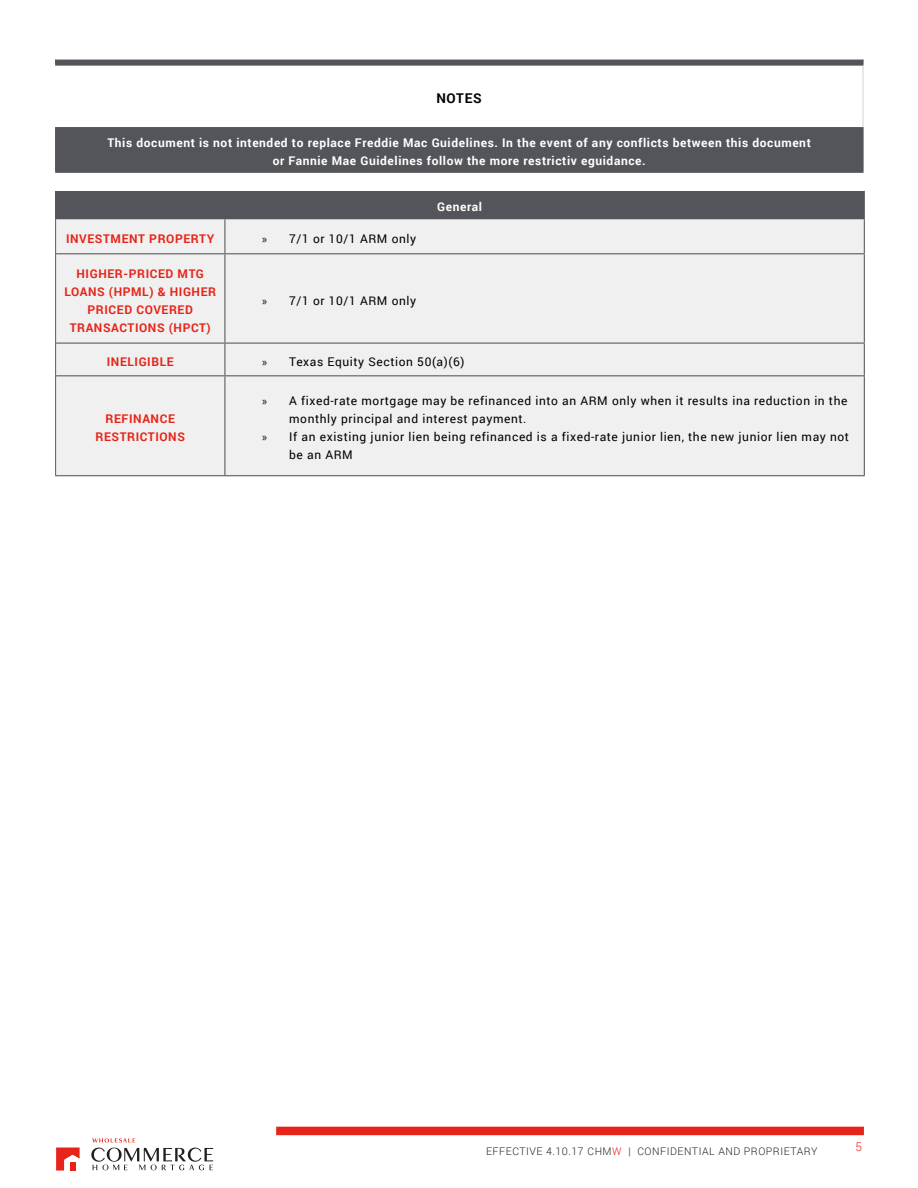
<style>
.page{position:relative;width:918px;height:1188px;background:#fff}
.page>*{position:absolute;margin:0;border:0;box-sizing:border-box;transform-origin:0 0}
.t1{font:700 13.5px "Roboto";letter-spacing:.05em;color:#000}
.t2{font:12px "Roboto";letter-spacing:.05em;color:#000}
.t3{font:700 12px/18px "Roboto";letter-spacing:.05em;color:#fff;text-align:center}
.t4{font:700 12px/18px "Roboto";letter-spacing:.05em;color:#e72419;text-align:center}
.t5{font:300 12px "Roboto";color:#e72419}
.t6{font:300 10.5px "Roboto";letter-spacing:.05em;color:#231f20}
.s1{font-family:"Myriad Pro"}
.s2{color:#e72419}
</style>
<div class="page">
<div style="left:276px;top:1127px;width:588px;height:8px;background:#e72419"></div>
<svg style="left:56px;top:1148px;width:24px;height:23px"></svg>
<div style="left:70px;top:1162px;width:6px;height:9px;background:#e72419"></div>
<svg style="left:91px;top:1138px;width:122px;height:32px"></svg>
<div style="left:56px;top:60px;width:806px;height:112px;background:#54555a"></div>
<div style="left:56px;top:65px;width:807px;height:63px;background:#fff"></div>
<hr style="left:55px;top:65px;width:809px;height:1px;background:#54555a">
<hr style="left:55px;top:127px;width:809px;height:1px;background:#54555a">
<hr style="left:55px;top:128px;width:1px;height:44px;background:#54555a">
<hr style="left:55px;top:172px;width:809px;height:1px;background:#54555a">
<hr style="left:862px;top:128px;width:2px;height:44px;background:#54555a">
<hr style="left:862px;top:66px;width:2px;height:61px;background:#d9d9d9">
<div style="left:56px;top:191px;width:808px;height:28px;background:#54555a"></div>
<div style="left:56px;top:219px;width:808px;height:256px;background:#f0f0f0"></div>
<svg style="left:864px;top:191px;width:1px;height:28px"></svg>
<hr style="left:224px;top:219px;width:1px;height:34px;background:#54555a">
<hr style="left:864px;top:219px;width:1px;height:34px;background:#54555a">
<hr style="left:56px;top:253px;width:169px;height:1px;background:#54555a">
<hr style="left:225px;top:253px;width:640px;height:1px;background:#54555a">
<hr style="left:224px;top:254px;width:1px;height:89px;background:#54555a">
<hr style="left:864px;top:254px;width:1px;height:89px;background:#54555a">
<hr style="left:56px;top:343px;width:169px;height:1px;background:#54555a">
<hr style="left:225px;top:343px;width:640px;height:1px;background:#54555a">
<hr style="left:224px;top:344px;width:1px;height:31px;background:#54555a">
<hr style="left:864px;top:344px;width:1px;height:31px;background:#54555a">
<hr style="left:56px;top:375px;width:169px;height:1px;background:#54555a">
<hr style="left:225px;top:375px;width:640px;height:1px;background:#54555a">
<hr style="left:224px;top:376px;width:1px;height:99px;background:#54555a">
<hr style="left:864px;top:376px;width:1px;height:99px;background:#54555a">
<hr style="left:55px;top:475px;width:170px;height:1px;background:#54555a">
<hr style="left:225px;top:475px;width:640px;height:1px;background:#54555a">
<hr style="left:55px;top:219px;width:1px;height:35px;background:#636366">
<hr style="left:55px;top:254px;width:1px;height:89px;background:#636366">
<hr style="left:55px;top:343px;width:1px;height:33px;background:#636366">
<hr style="left:55px;top:376px;width:1px;height:99px;background:#636366">
<p class="t1" style="left:436px;top:89px;width:47px">NOTES</p>
<p class="t3" style="left:107px;top:133px;width:705px">This document is not intended to replace Freddie Mac Guidelines. In the event of any conflicts between this document or Fannie Mae Guidelines follow the more restrictiv eguidance.</p>
<p class="t3" style="left:437px;top:198px;width:46px">General</p>
<p class="t4" style="left:66px;top:229px;width:150px">INVESTMENT PROPERTY</p>
<p class="t2" style="left:262px;top:230px;width:155px"><span class="s1">»</span> 7/1 or 10/1 ARM only</p>
<p class="t4" style="left:64px;top:264px;width:153px">HIGHER-PRICED MTG<br>LOANS (HPML) &amp; HIGHER<br>PRICED COVERED<br>TRANSACTIONS (HPCT)</p>
<p class="t2" style="left:262px;top:292px;width:155px"><span class="s1">»</span> 7/1 or 10/1 ARM only</p>
<p class="t4" style="left:107px;top:352px;width:68px">INELIGIBLE</p>
<p class="t2" style="left:262px;top:353px;width:204px"><span class="s1">»</span> Texas Equity Section 50(a)(6)</p>
<p class="t4" style="left:96px;top:409px;width:91px">REFINANCE<br>RESTRICTIONS</p>
<p class="t2" style="left:262px;top:392px;width:587px"><span class="s1">»</span> A fixed-rate mortgage may be refinanced into an ARM only when it results ina reduction in the</p>
<p class="t2" style="left:289px;top:410px;width:239px">monthly principal and interest payment.</p>
<p class="t2" style="left:262px;top:428px;width:588px"><span class="s1">»</span> If an existing junior lien being refinanced is a fixed-rate junior lien, the new junior lien may not</p>
<p class="t2" style="left:289px;top:446px;width:65px">be an ARM</p>
<p class="t6" style="left:486px;top:1144px;width:333px">EFFECTIVE 4.10.17 CHM<span class="s2">W</span> | CONFIDENTIAL AND PROPRIETARY</p>
<p class="t5" style="left:856px;top:1138px;width:8px">5</p>
</div>
